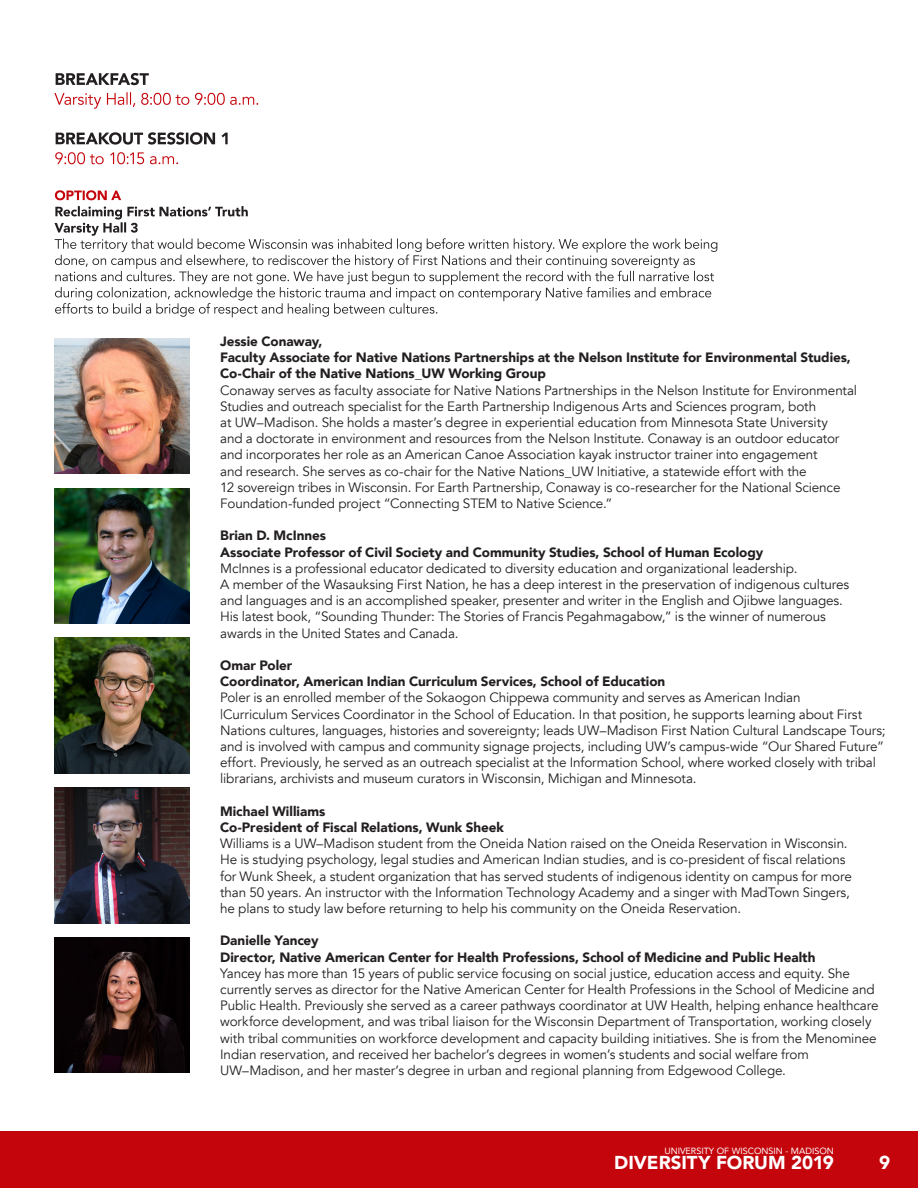
<style>
.page{position:relative;width:918px;height:1188px;background:#fff}
.page>*{position:absolute;margin:0;border:0;box-sizing:border-box;transform-origin:0 0}
.t1{font:900 18.6px "Avenir";color:#fff}
.t2{font:13.5px/16.2px "Avenir";letter-spacing:-.01em;color:#231f20}
.t3{font:900 13.5px/16.2px "Avenir";letter-spacing:-.005em;color:#231f20}
.t4{font:9px "Avenir";color:#fff}
</style>
<div class="page">
<svg style="left:54px;top:206px;width:663px;height:111px"></svg>
<svg style="left:55px;top:190px;width:66px;height:10px"></svg>
<svg style="left:55px;top:152px;width:123px;height:12px"></svg>
<svg style="left:56px;top:132px;width:172px;height:13px"></svg>
<svg style="left:54px;top:92px;width:204px;height:17px"></svg>
<svg style="left:56px;top:73px;width:93px;height:12px"></svg>
<div style="left:0;top:1131px;width:918px;height:57px;background:#c5050c"></div>
<img style="left:54px;top:338px;width:136px;height:136px">
<img style="left:54px;top:488px;width:136px;height:136px">
<img style="left:54px;top:638px;width:136px;height:135px">
<img style="left:54px;top:787px;width:136px;height:136px">
<img style="left:54px;top:937px;width:136px;height:136px">
<p class="t3" style="left:220px;top:333px;width:632px">Jessie Conaway,<br>Faculty Associate for Native Nations Partnerships at the Nelson Institute for Environmental Studies,<br>Co-Chair of the Native Nations_UW Working Group</p>
<p class="t2" style="left:220px;top:382px;width:639px">Conaway serves as faculty associate for Native Nations Partnerships in the Nelson Institute for Environmental Studies and outreach specialist for the Earth Partnership Indigenous Arts and Sciences program, both<br>at UW–Madison. She holds a master’s degree in experiential education from Minnesota State University<br>and a doctorate in environment and resources from the Nelson Institute. Conaway is an outdoor educator and incorporates her role as an American Canoe Association kayak instructor trainer into engagement<br>and research. She serves as co-chair for the Native Nations_UW Initiative, a statewide effort with the<br>12 sovereign tribes in Wisconsin. For Earth Partnership, Conaway is co-researcher for the National Science Foundation-funded project “Connecting STEM to Native Science.”</p>
<p class="t3" style="left:220px;top:527px;width:107px">Brian D. McInnes</p>
<p class="t3" style="left:220px;top:543px;width:545px">Associate Professor of Civil Society and Community Studies, School of Human Ecology</p>
<p class="t2" style="left:220px;top:560px;width:579px">McInnes is a professional educator dedicated to diversity education and organizational leadership.</p>
<p class="t2" style="left:220px;top:576px;width:631px">A member of the Wasauksing First Nation, he has a deep interest in the preservation of indigenous cultures and languages and is an accomplished speaker, presenter and writer in the English and Ojibwe languages.<br>His latest book, “Sounding Thunder: The Stories of Francis Pegahmagabow,” is the winner of numerous awards in the United States and Canada.</p>
<p class="t3" style="left:220px;top:657px;width:74px">Omar Poler</p>
<p class="t3" style="left:220px;top:673px;width:447px">Coordinator, American Indian Curriculum Services, School of Education</p>
<p class="t2" style="left:220px;top:690px;width:667px">Poler is an enrolled member of the Sokaogon Chippewa community and serves as American Indian<br>|Curriculum Services Coordinator in the School of Education. In that position, he supports learning about First Nations cultures, languages, histories and sovereignty; leads UW–Madison First Nation Cultural Landscape Tours; and is involved with campus and community signage projects, including UW’s campus-wide “Our Shared Future” effort. Previously, he served as an outreach specialist at the Information School, where worked closely with tribal librarians, archivists and museum curators in Wisconsin, Michigan and Minnesota.</p>
<p class="t3" style="left:220px;top:803px;width:107px">Michael Williams</p>
<p class="t3" style="left:220px;top:819px;width:285px">Co-President of Fiscal Relations, Wunk Sheek</p>
<p class="t2" style="left:220px;top:836px;width:633px">Williams is a UW–Madison student from the Oneida Nation raised on the Oneida Reservation in Wisconsin.<br>He is studying psychology, legal studies and American Indian studies, and is co-president of fiscal relations for Wunk Sheek, a student organization that has served students of indigenous identity on campus for more than 50 years. An instructor with the Information Technology Academy and a singer with MadTown Singers, he plans to study law before returning to help his community on the Oneida Reservation.</p>
<p class="t3" style="left:220px;top:932px;width:100px">Danielle Yancey</p>
<p class="t3" style="left:220px;top:948px;width:597px">Director, Native American Center for Health Professions, School of Medicine and Public Health</p>
<p class="t2" style="left:220px;top:965px;width:660px">Yancey has more than 15 years of public service focusing on social justice, education access and equity. She currently serves as director for the Native American Center for Health Professions in the School of Medicine and Public Health. Previously she served as a career pathways coordinator at UW Health, helping enhance healthcare workforce development, and was tribal liaison for the Wisconsin Department of Transportation, working closely with tribal communities on workforce development and capacity building initiatives. She is from the Menominee Indian reservation, and received her bachelor’s degrees in women’s students and social welfare from UW–Madison, and her master’s degree in urban and regional planning from Edgewood College.</p>
<p class="t4" style="left:664px;top:1143px;width:171px">UNIVERSITY OF WISCONSIN - MADISON</p>
<p class="t1" style="left:614px;top:1147px;width:221px">DIVERSITY FORUM 2019</p>
<p class="t1" style="left:879px;top:1147px;width:13px">9</p>
</div>
